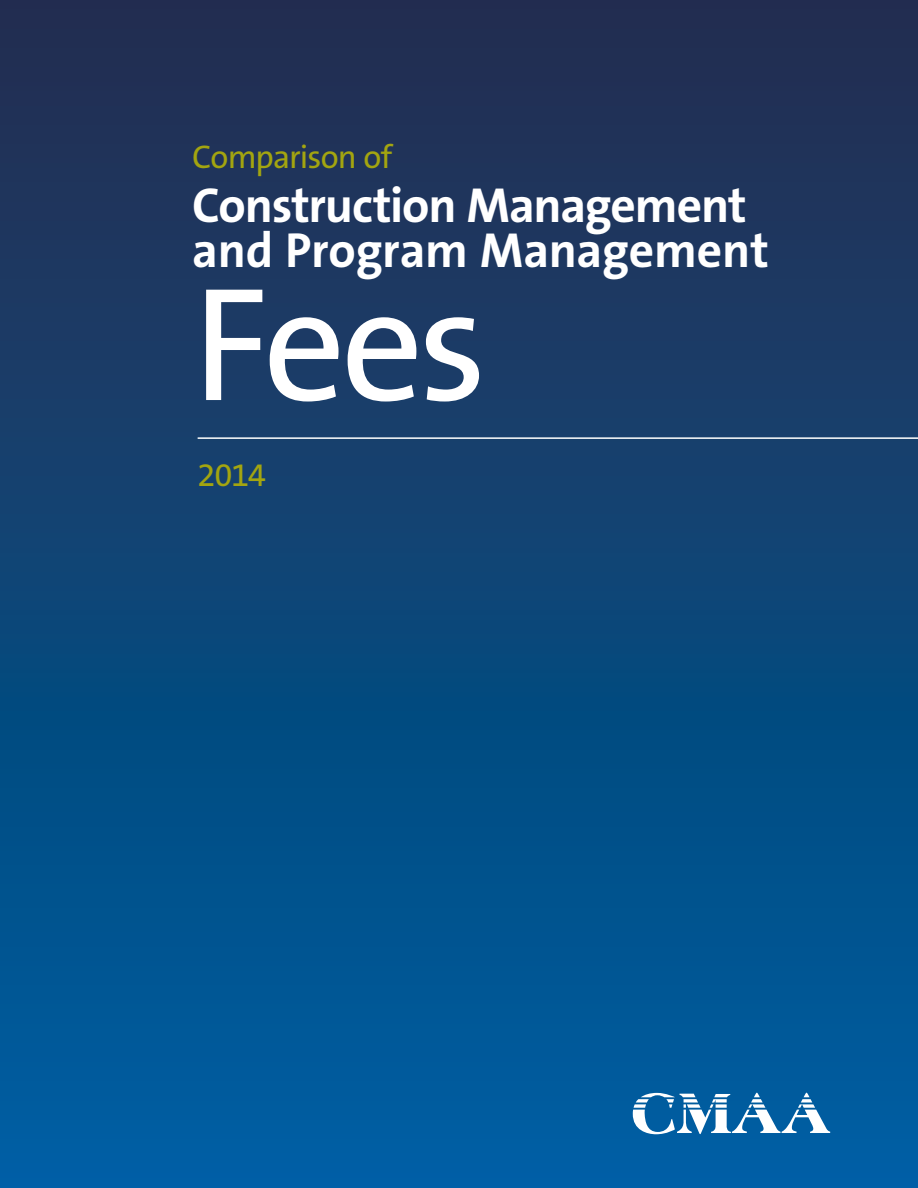
<style>
.page{position:relative;width:918px;height:1188px;background:#fff}
.page>*{position:absolute;margin:0;border:0;box-sizing:border-box;transform-origin:0 0}
.t1{font:163.5px "The Sans B5 Plain";color:#fff}
.t2{font:700 49.5px/45px "The Sans B7";letter-spacing:-.02em;color:#fff}
.t3{font:33px "The Sans B5 Plain";letter-spacing:-.03em;color:#a3a510}
</style>
<div class="page">
<div style="left:0;top:0;width:918px;height:1188px;background:linear-gradient(to bottom,#252c4d,#005fa3)"></div>
<hr style="left:198px;top:437px;width:720px;height:2px;background:#fff">
<svg style="left:620px;top:1088px;width:210px;height:46px"></svg>
<p class="t3" style="left:192px;top:139px;width:202px">Comparison of</p>
<p class="t2" style="left:192px;top:184px;width:578px">Construction Management and Program Management</p>
<h1 class="t1" style="left:192px;top:257px;width:296px">Fees</h1>
<p class="t3" style="left:198px;top:458px;width:70px">2014</p>
</div>
